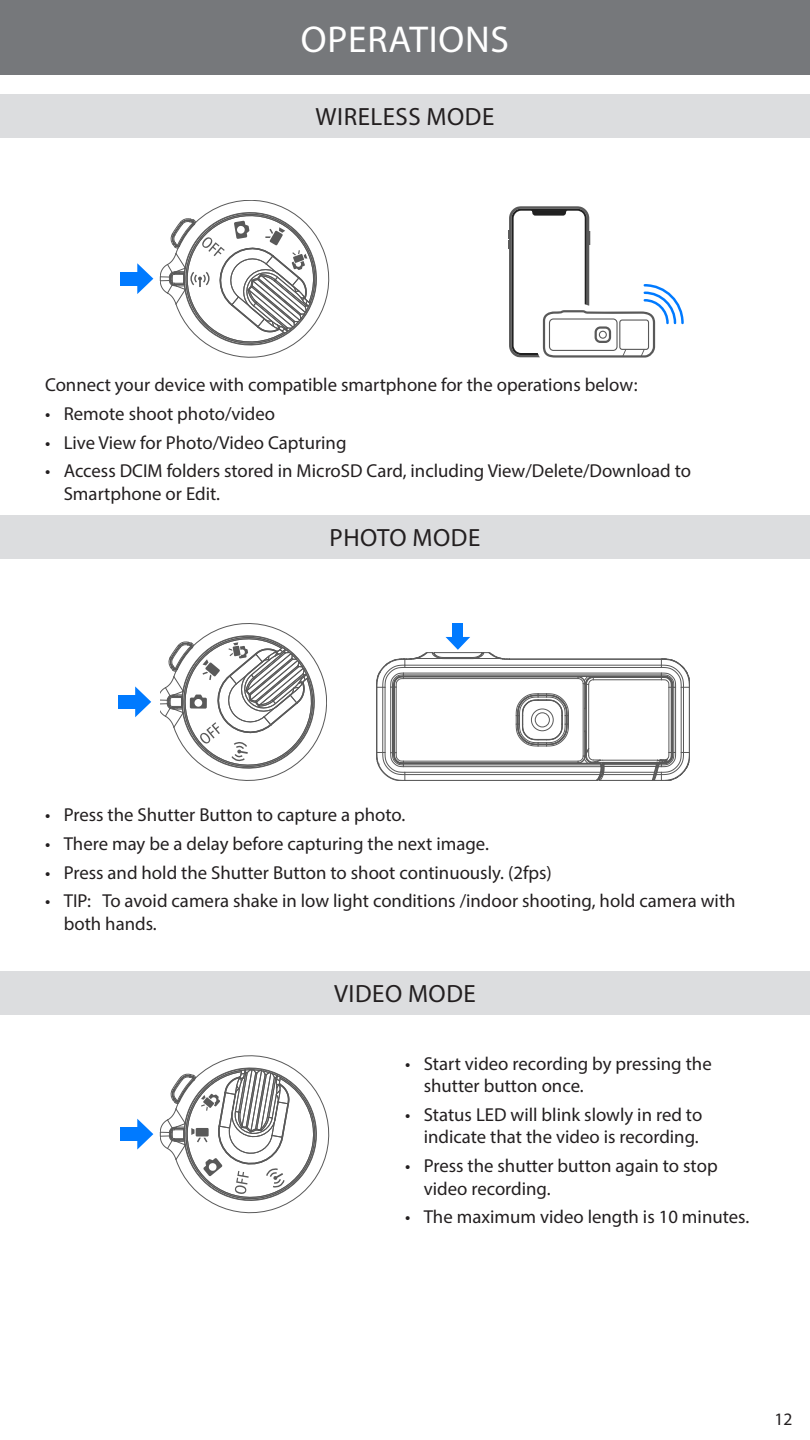
<style>
.page{position:relative;width:810px;height:1440px;background:#fff}
.page>*{position:absolute;margin:0;border:0;box-sizing:border-box;transform-origin:0 0}
.t1{font:37.5px "Myriad Pro";letter-spacing:.02em;color:#fff}
.t2{font:25px "Myriad Pro";letter-spacing:.02em;color:#231f20}
.content{font:18.75px/22.5px "Myriad Pro";color:#231f20}
.t3{font:17.5px "Myriad Pro";color:#231f20}
</style>
<div class="page">
<div style="left:0;top:0;width:810px;height:75px;background:#76787b"></div>
<div style="left:0;top:515px;width:810px;height:44px;background:#dcdddf"></div>
<hr style="left:376px;top:687px;width:1px;height:65px;background:#595959">
<hr style="left:377px;top:687px;width:1px;height:65px;background:#595959">
<hr style="left:383px;top:687px;width:1px;height:65px;background:#595959">
<hr style="left:385px;top:687px;width:1px;height:65px;background:#595959">
<hr style="left:390px;top:687px;width:1px;height:66px;background:#595959">
<hr style="left:392px;top:687px;width:1px;height:66px;background:#595959">
<hr style="left:393px;top:687px;width:1px;height:66px;background:#595959">
<hr style="left:394px;top:687px;width:1px;height:66px;background:#595959">
<hr style="left:396px;top:687px;width:1px;height:66px;background:#595959">
<hr style="left:405px;top:781px;width:191px;height:1px;background:#595959">
<hr style="left:405px;top:780px;width:192px;height:1px;background:#595959">
<hr style="left:405px;top:774px;width:195px;height:1px;background:#595959">
<hr style="left:405px;top:772px;width:195px;height:1px;background:#595959">
<hr style="left:403px;top:766px;width:198px;height:1px;background:#595959">
<hr style="left:403px;top:765px;width:198px;height:1px;background:#595959">
<hr style="left:403px;top:764px;width:197px;height:1px;background:#595959">
<hr style="left:403px;top:763px;width:175px;height:1px;background:#595959">
<hr style="left:403px;top:761px;width:175px;height:1px;background:#595959">
<hr style="left:403px;top:677px;width:175px;height:1px;background:#595959">
<hr style="left:593px;top:680px;width:68px;height:1px;background:#595959">
<hr style="left:403px;top:678px;width:175px;height:1px;background:#595959">
<hr style="left:593px;top:677px;width:68px;height:1px;background:#595959">
<hr style="left:403px;top:676px;width:258px;height:1px;background:#595959">
<hr style="left:403px;top:675px;width:258px;height:1px;background:#595959">
<hr style="left:403px;top:673px;width:258px;height:1px;background:#595959">
<hr style="left:583px;top:684px;width:1px;height:72px;background:#595959">
<hr style="left:585px;top:684px;width:1px;height:72px;background:#595959">
<hr style="left:586px;top:684px;width:1px;height:69px;background:#595959">
<hr style="left:588px;top:684px;width:1px;height:65px;background:#595959">
<hr style="left:405px;top:667px;width:256px;height:1px;background:#595959">
<hr style="left:405px;top:665px;width:256px;height:1px;background:#595959">
<hr style="left:509px;top:659px;width:152px;height:1px;background:#595959">
<hr style="left:669px;top:687px;width:1px;height:65px;background:#595959">
<hr style="left:671px;top:687px;width:1px;height:65px;background:#595959">
<hr style="left:672px;top:687px;width:1px;height:65px;background:#595959">
<hr style="left:674px;top:687px;width:1px;height:65px;background:#595959">
<hr style="left:675px;top:687px;width:1px;height:65px;background:#595959">
<hr style="left:681px;top:687px;width:1px;height:65px;background:#595959">
<hr style="left:683px;top:687px;width:1px;height:65px;background:#595959">
<hr style="left:689px;top:687px;width:1px;height:65px;background:#595959">
<hr style="left:690px;top:687px;width:1px;height:65px;background:#595959">
<svg style="left:516px;top:693px;width:53px;height:54px"></svg>
<svg style="left:661px;top:659px;width:30px;height:29px"></svg>
<svg style="left:578px;top:677px;width:16px;height:32px"></svg>
<svg style="left:376px;top:748px;width:30px;height:33px"></svg>
<hr style="left:603px;top:760px;width:54px;height:1px;background:#595959">
<hr style="left:600px;top:781px;width:52px;height:1px;background:#595959">
<hr style="left:600px;top:780px;width:52px;height:1px;background:#595959">
<hr style="left:603px;top:774px;width:51px;height:1px;background:#595959">
<hr style="left:604px;top:772px;width:50px;height:1px;background:#595959">
<hr style="left:604px;top:766px;width:52px;height:1px;background:#595959">
<hr style="left:604px;top:764px;width:53px;height:1px;background:#595959">
<hr style="left:604px;top:763px;width:53px;height:1px;background:#595959">
<hr style="left:603px;top:762px;width:54px;height:1px;background:#595959">
<svg style="left:578px;top:730px;width:27px;height:52px"></svg>
<svg style="left:652px;top:752px;width:38px;height:29px"></svg>
<div style="left:535px;top:713px;width:15px;height:14px;border:1px solid #595959;border-radius:50%"></div>
<div style="left:531px;top:709px;width:22px;height:22px;border:1px solid #595959;border-radius:50%"></div>
<div style="left:453px;top:623px;width:10px;height:16px;background:#007aff"></div>
<svg style="left:376px;top:637px;width:134px;height:51px"></svg>
<svg style="left:160px;top:623px;width:167px;height:158px"></svg>
<div style="left:118px;top:695px;width:19px;height:14px;background:#007aff"></div>
<svg style="left:135px;top:686px;width:16px;height:31px"></svg>
<div style="left:0;top:94px;width:810px;height:44px;background:#dcdddf"></div>
<svg style="left:508px;top:206px;width:176px;height:152px"></svg>
<svg style="left:160px;top:200px;width:169px;height:158px"></svg>
<div style="left:120px;top:272px;width:20px;height:13px;background:#007aff"></div>
<svg style="left:137px;top:263px;width:16px;height:31px"></svg>
<div style="left:0;top:971px;width:810px;height:44px;background:#dcdddf"></div>
<svg style="left:160px;top:1055px;width:169px;height:158px"></svg>
<div style="left:120px;top:1128px;width:20px;height:13px;background:#007aff"></div>
<svg style="left:137px;top:1119px;width:16px;height:31px"></svg>
<p class="t1" style="left:301px;top:16px;width:210px">OPERATIONS</p>
<p class="t2" style="left:316px;top:101px;width:180px">WIRELESS MODE</p>
<p class="content" style="left:45px;top:373px;width:594px">Connect your device with compatible smartphone for the operations below:</p>
<p class="content" style="left:45px;top:402px;width:232px">• Remote shoot photo/video</p>
<p class="content" style="left:45px;top:431px;width:303px">• Live View for Photo/Video Capturing</p>
<p class="content" style="left:64px;top:460px;width:629px;text-indent:-19px">• Access DCIM folders stored in MicroSD Card, including View/Delete/Download to<br>Smartphone or Edit.</p>
<p class="t2" style="left:330px;top:522px;width:152px">PHOTO MODE</p>
<p class="content" style="left:45px;top:803px;width:362px">• Press the Shutter Button to capture a photo.</p>
<p class="content" style="left:45px;top:832px;width:445px">• There may be a delay before capturing the next image.</p>
<p class="content" style="left:45px;top:861px;width:508px">• Press and hold the Shutter Button to shoot continuously. (2fps)</p>
<p class="content" style="left:64px;top:889px;width:673px;text-indent:-19px">• TIP: To avoid camera shake in low light conditions /indoor shooting, hold camera with both hands.</p>
<p class="t2" style="left:334px;top:979px;width:143px">VIDEO MODE</p>
<p class="content" style="left:424px;top:1052px;width:289px;text-indent:-19px">• Start video recording by pressing the shutter button once.</p>
<p class="content" style="left:405px;top:1103px;width:299px;text-align:right">• Status LED will blink slowly in red to indicate that the video is recording.</p>
<p class="content" style="left:424px;top:1154px;width:295px;text-indent:-19px">• Press the shutter button again to stop video recording.</p>
<p class="content" style="left:405px;top:1205px;width:346px">• The maximum video length is 10 minutes.</p>
<p class="t3" style="left:775px;top:1408px;width:19px">12</p>
</div>
